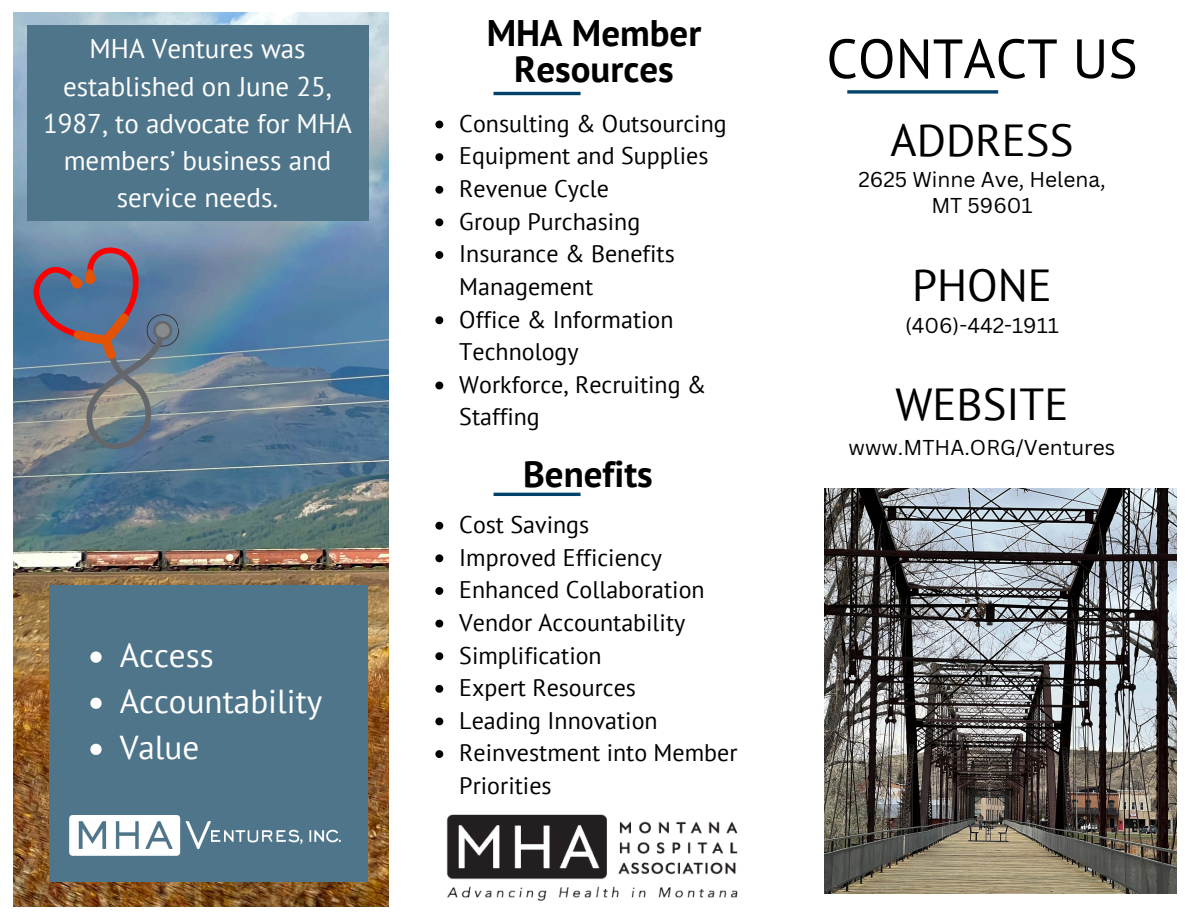
<style>
.page{position:relative;width:1188px;height:918px;background:#fff}
.page>*{position:absolute;margin:0;border:0;box-sizing:border-box;transform-origin:0 0}
.t1{font:55.2px "PT Sans";color:#000}
.t2{font:44.85px "PT Sans";color:#000}
.t3{font:700 36.9px/36px "PT Sans";color:#000;text-align:center}
.t4{font:33.15px "PT Sans";color:#fff}
.t5{font:27px/37.2px "PT Sans";color:#fff;text-align:center}
.t6{font:24px/32.7px "PT Sans";color:#000}
.t7{font:21px/26.5px "Canva Sans";color:#000;text-align:center}
</style>
<div class="page">
<img style="left:14px;top:12px;width:374px;height:894px">
<div style="left:49px;top:585px;width:319px;height:297px;background:#4f758b"></div>
<img style="left:70px;top:815px;width:271px;height:41px">
<div style="left:27px;top:25px;width:341px;height:196px;background:#4f758b"></div>
<svg style="left:28px;top:242px;width:155px;height:212px"></svg>
<svg style="left:90px;top:651px;width:12px;height:12px"></svg>
<svg style="left:90px;top:698px;width:12px;height:11px"></svg>
<svg style="left:90px;top:744px;width:12px;height:11px"></svg>
<svg style="left:847px;top:90px;width:151px;height:4px"></svg>
<img style="left:824px;top:488px;width:352px;height:405px">
<img style="left:446px;top:814px;width:292px;height:87px">
<hr style="left:494px;top:92px;width:87px;height:3px;background:#01426a">
<svg style="left:435px;top:121px;width:8px;height:7px"></svg>
<svg style="left:435px;top:153px;width:8px;height:8px"></svg>
<svg style="left:435px;top:186px;width:8px;height:8px"></svg>
<svg style="left:435px;top:218px;width:8px;height:8px"></svg>
<svg style="left:435px;top:251px;width:8px;height:8px"></svg>
<svg style="left:435px;top:316px;width:8px;height:8px"></svg>
<svg style="left:435px;top:382px;width:8px;height:7px"></svg>
<hr style="left:494px;top:493px;width:87px;height:3px;background:#01426a">
<svg style="left:435px;top:522px;width:8px;height:8px"></svg>
<svg style="left:435px;top:554px;width:8px;height:8px"></svg>
<svg style="left:435px;top:587px;width:8px;height:8px"></svg>
<svg style="left:435px;top:620px;width:8px;height:8px"></svg>
<svg style="left:435px;top:652px;width:8px;height:8px"></svg>
<svg style="left:435px;top:685px;width:8px;height:8px"></svg>
<svg style="left:435px;top:718px;width:8px;height:7px"></svg>
<svg style="left:435px;top:750px;width:8px;height:8px"></svg>
<p class="t3" style="left:487px;top:15px;width:216px">MHA Member<br>Resources</p>
<p class="t5" style="left:43px;top:30px;width:310px">MHA Ventures was established on June 25,<br>1987, to advocate for MHA members’ business and service needs.</p>
<p class="t1" style="left:826px;top:22px;width:313px">CONTACT US</p>
<p class="t6" style="left:459px;top:107px;width:269px">Consulting &amp; Outsourcing</p>
<p class="t6" style="left:459px;top:139px;width:251px">Equipment and Supplies</p>
<p class="t6" style="left:459px;top:172px;width:151px">Revenue Cycle</p>
<p class="t6" style="left:459px;top:204px;width:182px">Group Purchasing</p>
<p class="t6" style="left:459px;top:237px;width:217px">Insurance &amp; Benefits<br>Management</p>
<h3 class="t6" style="left:459px;top:302px;width:216px">Office &amp; Information<br>Technology</h3>
<p class="t6" style="left:459px;top:368px;width:249px">Workforce, Recruiting &amp;<br>Staffing</p>
<p class="t2" style="left:891px;top:110px;width:185px">ADDRESS</p>
<p class="t7" style="left:858px;top:165px;width:249px">2625 Winne Ave, Helena,<br>MT 59601</p>
<p class="t2" style="left:912px;top:255px;width:141px">PHONE</p>
<p class="t7" style="left:905px;top:312px;width:156px">(406)-442-1911</p>
<h3 class="t2" style="left:896px;top:375px;width:174px">WEBSITE</h3>
<p class="t7" style="left:849px;top:434px;width:268px">www.MTHA.ORG/Ventures</p>
<p class="t4" style="left:120px;top:633px;width:96px">Access</p>
<h5 class="t4" style="left:120px;top:680px;width:204px">Accountability</h5>
<p class="t4" style="left:120px;top:726px;width:81px">Value</p>
<p class="t3" style="left:523px;top:455px;width:131px">Benefits</p>
<p class="t6" style="left:459px;top:508px;width:131px">Cost Savings</p>
<p class="t6" style="left:459px;top:540px;width:204px">Improved Efficiency</p>
<p class="t6" style="left:459px;top:573px;width:247px">Enhanced Collaboration</p>
<p class="t6" style="left:459px;top:606px;width:228px">Vendor Accountability</p>
<p class="t6" style="left:459px;top:638px;width:144px">Simplification</p>
<p class="t6" style="left:459px;top:671px;width:178px">Expert Resources</p>
<p class="t6" style="left:459px;top:704px;width:200px">Leading Innovation</p>
<h1 class="t6" style="left:459px;top:736px;width:280px">Reinvestment into Member<br>Priorities</h1>
</div>
